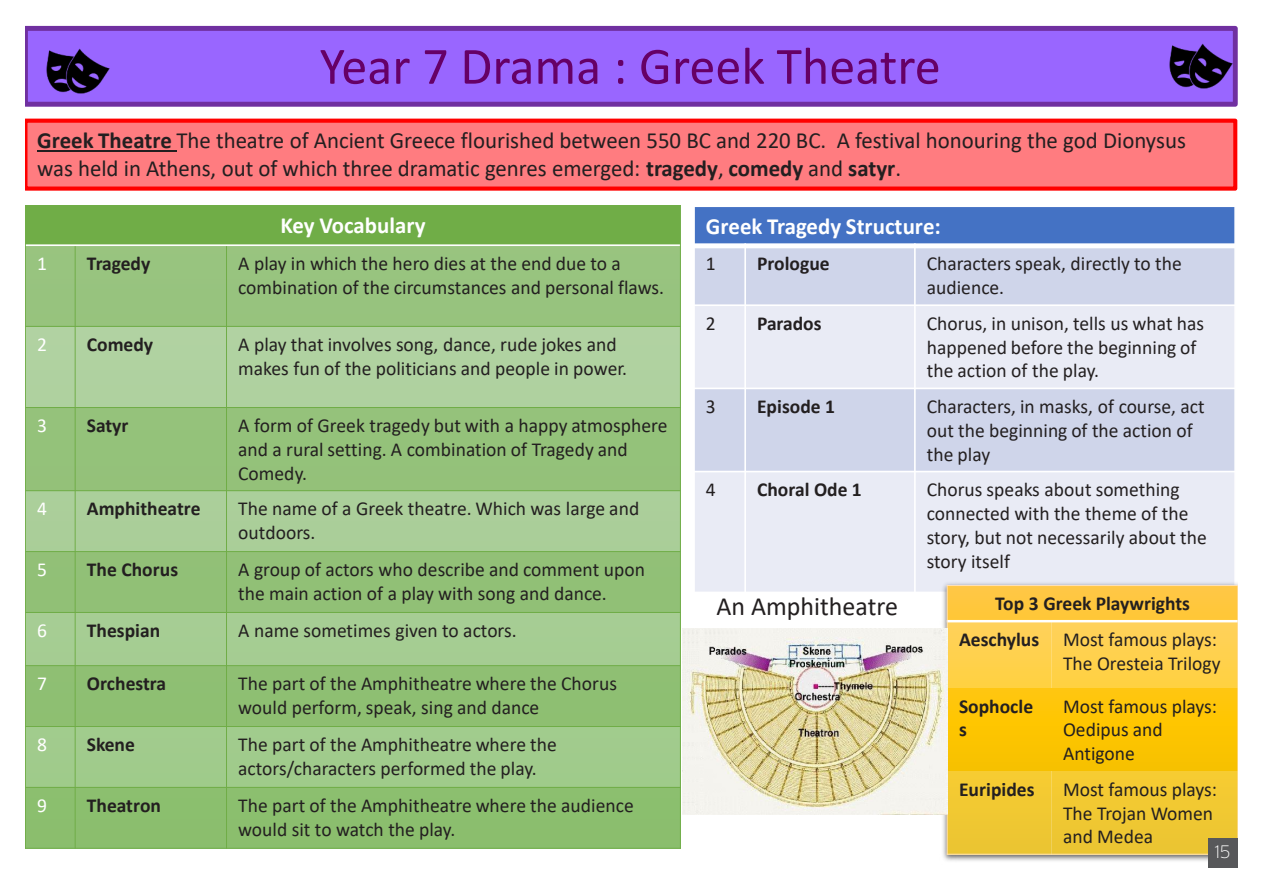
<style>
.page{position:relative;width:1263px;height:893px;background:#fff}
.page>*{position:absolute;margin:0;border:0;box-sizing:border-box;transform-origin:0 0}
.t1{font:52.8px "Calibri";color:#606}
.t2{font:26.4px "Calibri";color:#231f20}
.t3{font:23.1px/27.8px "Calibri";color:#231f20}
.t4{font:700 23.1px "Calibri";color:#fff}
.t5{font:19.8px/23.7px "Calibri";color:#231f20}
.t6{font:700 19.8px/35.7px "Calibri";color:#231f20;text-align:center}
.t7{font:19.8px "Calibri";color:#fff}
.t8{font:200 18px "Interstate";color:#fff}
.s1{font-weight:700}
.s2{font-weight:400}
</style>
<div class="page">
<svg style="left:26px;top:26px;width:1211px;height:81px;background:#935ff2"></svg>
<div style="left:26px;top:206px;width:654px;height:642px;background:linear-gradient(to right,#a8ce97,#a9ce97)"></div>
<div style="left:26px;top:206px;width:654px;height:39px;background:#70ad47"></div>
<div style="left:26px;top:245px;width:49px;height:81px;background:#97c37f"></div>
<div style="left:75px;top:245px;width:151px;height:81px;background:#97c37f"></div>
<div style="left:226px;top:245px;width:454px;height:81px;background:#97c37f"></div>
<div style="left:26px;top:407px;width:49px;height:84px;background:#94c27a"></div>
<div style="left:75px;top:407px;width:151px;height:84px;background:#94c27a"></div>
<div style="left:226px;top:407px;width:454px;height:84px;background:#94c27a"></div>
<div style="left:26px;top:552px;width:49px;height:60px;background:#91c076"></div>
<div style="left:75px;top:552px;width:151px;height:60px;background:#91c076"></div>
<div style="left:226px;top:552px;width:454px;height:60px;background:#91c076"></div>
<div style="left:26px;top:666px;width:49px;height:60px;background:#8ebf72"></div>
<div style="left:75px;top:666px;width:151px;height:60px;background:#8ebf72"></div>
<div style="left:226px;top:666px;width:454px;height:60px;background:#8ebf72"></div>
<div style="left:26px;top:787px;width:49px;height:61px;background:#8bbf6e"></div>
<div style="left:75px;top:787px;width:151px;height:61px;background:#8bbf6e"></div>
<div style="left:226px;top:787px;width:454px;height:61px;background:#8bbf6e"></div>
<hr style="left:75px;top:244px;width:1px;height:605px;background:#70ad47">
<hr style="left:226px;top:244px;width:1px;height:605px;background:#70ad47">
<hr style="left:26px;top:244px;width:655px;height:2px;background:#fff">
<hr style="left:26px;top:326px;width:655px;height:1px;background:#70ad47">
<hr style="left:26px;top:407px;width:655px;height:1px;background:#70ad47">
<hr style="left:26px;top:490px;width:655px;height:1px;background:#70ad47">
<hr style="left:26px;top:551px;width:655px;height:1px;background:#70ad47">
<hr style="left:26px;top:612px;width:655px;height:1px;background:#70ad47">
<hr style="left:26px;top:665px;width:655px;height:1px;background:#70ad47">
<hr style="left:26px;top:726px;width:655px;height:1px;background:#70ad47">
<hr style="left:26px;top:787px;width:655px;height:1px;background:#70ad47">
<hr style="left:26px;top:205px;width:1px;height:644px;background:#70ad47">
<hr style="left:680px;top:205px;width:1px;height:644px;background:#70ad47">
<hr style="left:26px;top:205px;width:655px;height:1px;background:#70ad47">
<hr style="left:26px;top:848px;width:655px;height:1px;background:#70ad47">
<div style="left:694px;top:206px;width:541px;height:40px;background:#4472c4"></div>
<div style="left:694px;top:246px;width:51px;height:59px;background:#cfd5ea"></div>
<div style="left:745px;top:246px;width:170px;height:59px;background:#cfd5ea"></div>
<div style="left:915px;top:246px;width:320px;height:59px;background:#cfd5ea"></div>
<div style="left:694px;top:305px;width:51px;height:83px;background:#e9ebf5"></div>
<div style="left:745px;top:305px;width:170px;height:83px;background:#e9ebf5"></div>
<div style="left:915px;top:305px;width:320px;height:83px;background:#e9ebf5"></div>
<div style="left:694px;top:388px;width:51px;height:84px;background:#cfd5ea"></div>
<div style="left:745px;top:388px;width:170px;height:84px;background:#cfd5ea"></div>
<div style="left:915px;top:388px;width:320px;height:84px;background:#cfd5ea"></div>
<div style="left:694px;top:472px;width:51px;height:120px;background:#e9ebf5"></div>
<div style="left:745px;top:472px;width:170px;height:120px;background:#e9ebf5"></div>
<div style="left:915px;top:472px;width:320px;height:120px;background:#e9ebf5"></div>
<hr style="left:744px;top:243px;width:2px;height:350px;background:#fff">
<hr style="left:914px;top:243px;width:2px;height:350px;background:#fff">
<div style="left:693px;top:243px;width:543px;height:5px;background:#fff"></div>
<hr style="left:693px;top:304px;width:543px;height:2px;background:#fff">
<hr style="left:693px;top:388px;width:543px;height:1px;background:#fff">
<hr style="left:693px;top:471px;width:543px;height:1px;background:#fff">
<hr style="left:693px;top:205px;width:2px;height:388px;background:#fff">
<hr style="left:1234px;top:205px;width:2px;height:388px;background:#fff">
<hr style="left:693px;top:205px;width:543px;height:2px;background:#fff">
<img style="left:939px;top:582px;width:298px;height:279px">
<svg style="left:948px;top:586px;width:289px;height:185px;background:#fdc514"></svg>
<div style="left:947px;top:621px;width:104px;height:67px;background:#fff;opacity:.2"></div>
<div style="left:1051px;top:621px;width:186px;height:67px;background:#fff;opacity:.2"></div>
<div style="left:947px;top:771px;width:104px;height:83px;background:#f1c932"></div>
<div style="left:1051px;top:771px;width:186px;height:83px;background:#f1c932"></div>
<hr style="left:947px;top:620px;width:290px;height:2px;background:#fff">
<hr style="left:947px;top:585px;width:1px;height:270px;background:#ffe2bc">
<hr style="left:1237px;top:585px;width:1px;height:270px;background:#ffe2bc">
<hr style="left:947px;top:585px;width:290px;height:1px;background:#ffe2bc">
<hr style="left:947px;top:854px;width:290px;height:1px;background:#ffe2bc">
<svg style="left:26px;top:119px;width:1211px;height:72px;background:#fe6e71"></svg>
<hr style="left:37px;top:151px;width:139px;height:1px;background:#231f20">
<img style="left:1167px;top:31px;width:68px;height:70px">
<img style="left:44px;top:37px;width:68px;height:69px">
<img style="left:683px;top:629px;width:264px;height:185px">
<div style="left:1208px;top:838px;width:29px;height:29px;background:#57585a"></div>
<p class="t1" style="left:320px;top:29px;width:622px">Year 7 Drama : Greek Theatre</p>
<p class="t3" style="left:37px;top:126px;width:1150px"><span class="s1">Greek Theatre</span> The theatre of Ancient Greece flourished between 550 BC and 220 BC. A festival honouring the god Dionysus was held in Athens, out of which three dramatic genres emerged: <span class="s1">tragedy</span>, <span class="s1">comedy</span> and <span class="s1">satyr</span>.</p>
<p class="t4" style="left:280px;top:209px;width:147px">Key Vocabulary</p>
<p class="t7" style="left:37px;top:250px;width:11px">1</p>
<p class="t6" style="left:87px;top:245px;width:65px">Tragedy</p>
<p class="t5" style="left:238px;top:251px;width:427px">A play in which the hero dies at the end due to a combination of the circumstances and personal flaws.</p>
<p class="t7" style="left:37px;top:331px;width:11px">2</p>
<p class="t6" style="left:87px;top:326px;width:68px">Comedy</p>
<p class="t5" style="left:238px;top:332px;width:390px">A play that involves song, dance, rude jokes and makes fun of the politicians and people in power.</p>
<p class="t7" style="left:37px;top:412px;width:11px">3</p>
<p class="t6" style="left:87px;top:407px;width:43px">Satyr</p>
<p class="t5" style="left:238px;top:413px;width:431px">A form of Greek tragedy but with a happy atmosphere and a rural setting. A combination of Tragedy and<br>Comedy.</p>
<p class="t7" style="left:37px;top:495px;width:11px">4</p>
<p class="t6" style="left:87px;top:491px;width:115px">Amphitheatre</p>
<p class="t5" style="left:238px;top:496px;width:402px">The name of a Greek theatre. Which was large and outdoors.</p>
<p class="t7" style="left:37px;top:556px;width:11px">5</p>
<p class="t6" style="left:87px;top:552px;width:93px">The Chorus</p>
<p class="t5" style="left:238px;top:557px;width:408px">A group of actors who describe and comment upon the main action of a play with song and dance.</p>
<p class="t7" style="left:37px;top:617px;width:11px">6</p>
<p class="t6" style="left:87px;top:612px;width:75px">Thespian</p>
<p class="t5" style="left:238px;top:618px;width:280px">A name sometimes given to actors.</p>
<p class="t7" style="left:37px;top:670px;width:11px">7</p>
<p class="t6" style="left:87px;top:666px;width:81px">Orchestra</p>
<p class="t5" style="left:238px;top:671px;width:380px">The part of the Amphitheatre where the Chorus would perform, speak, sing and dance</p>
<p class="t7" style="left:37px;top:731px;width:11px">8</p>
<p class="t6" style="left:87px;top:726px;width:50px">Skene</p>
<p class="t5" style="left:238px;top:732px;width:320px">The part of the Amphitheatre where the actors/characters performed the play.</p>
<p class="t7" style="left:37px;top:792px;width:11px">9</p>
<p class="t6" style="left:87px;top:787px;width:76px">Theatron</p>
<p class="t5" style="left:238px;top:793px;width:397px">The part of the Amphitheatre where the audience would sit to watch the play.</p>
<p class="t4" style="left:706px;top:210px;width:236px">Greek Tragedy Structure:</p>
<p class="t5" style="left:706px;top:251px;width:11px">1</p>
<p class="t6" style="left:757px;top:246px;width:74px">Prologue</p>
<p class="t5" style="left:927px;top:251px;width:257px">Characters speak, directly to the audience.</p>
<p class="t5" style="left:706px;top:311px;width:11px">2</p>
<p class="t6" style="left:757px;top:305px;width:66px">Parados</p>
<p class="t5" style="left:927px;top:311px;width:279px">Chorus, in unison, tells us what has happened before the beginning of the action of the play.</p>
<p class="t5" style="left:706px;top:394px;width:11px">3</p>
<p class="t6" style="left:757px;top:388px;width:79px">Episode 1</p>
<p class="t5" style="left:927px;top:394px;width:279px">Characters, in masks, of course, act out the beginning of the action of the play</p>
<p class="t5" style="left:706px;top:477px;width:11px">4</p>
<p class="t6" style="left:757px;top:472px;width:106px">Choral Ode 1</p>
<p class="t5" style="left:927px;top:477px;width:281px">Chorus speaks about something connected with the theme of the story, but not necessarily about the story itself</p>
<p class="t6" style="left:959px;top:585px;width:260px">Top 3 Greek Playwrights<br>Aeschylus <span class="s2">Most famous plays:</span></p>
<p class="t5" style="left:1063px;top:651px;width:159px">The Oresteia Trilogy</p>
<p class="t6" style="left:959px;top:694px;width:76px;line-height:23.7px;text-align:left">Sophocle s</p>
<p class="t5" style="left:1063px;top:694px;width:155px">Most famous plays:<br>Oedipus and<br>Antigone</p>
<p class="t6" style="left:959px;top:771px;width:77px">Euripides</p>
<p class="t5" style="left:1063px;top:777px;width:156px">Most famous plays:<br>The Trojan Women and Medea</p>
<p class="t2" style="left:716px;top:587px;width:183px">An Amphitheatre</p>
<p class="t8" style="left:1215px;top:842px;width:17px">15</p>
</div>
